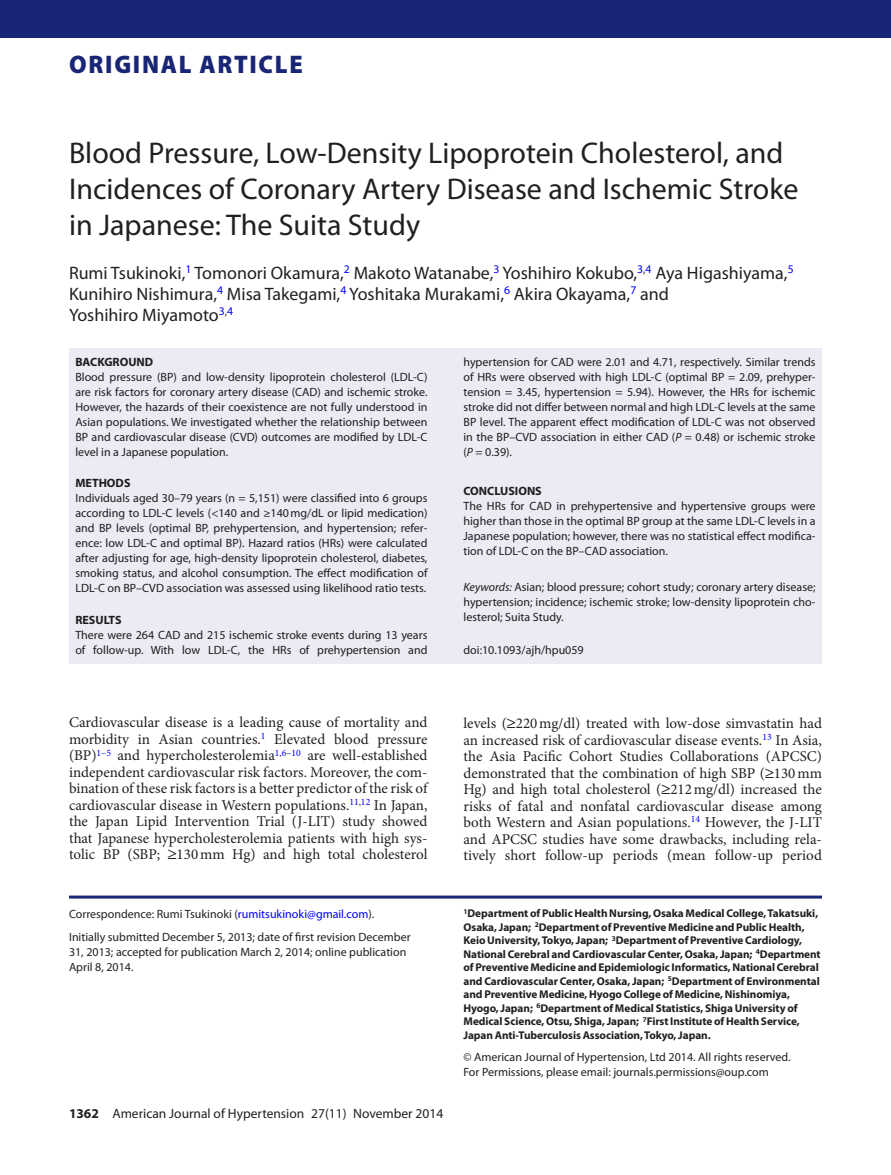
<style>
.page{position:relative;width:891px;height:1175px;background:#fff}
.page>*{position:absolute;margin:0;border:0;box-sizing:border-box;transform-origin:0 0}
.t1{font:30px/36px "Myriad Pro";color:#231f20}
.t2{font:900 25.5px "Myriad Pro";letter-spacing:.07em;color:#192575;scale:.95 1}
.t3{font:18px/21px "Myriad Pro";color:#231f20}
.t4{font:15px/16.5px "Minion Pro";color:#231f20;text-align:justify}
.t5{font:13.5px "Myriad Pro";color:#231f20}
.t6{font:12px/15px "Myriad Pro";color:#231f20;text-align:justify}
.t7{font:700 12px "Myriad Pro";color:#231f20}
.t8{font:700 11.25px/13.5px "Myriad Pro";letter-spacing:-.005em;color:#231f20}
.s1{font-style:italic}
.s2{font-family:"Gandhari Unicode"}
.s3{color:#00f}
.s4{font-weight:700}
</style>
<div class="page">
<div style="left:0;top:0;width:891px;height:38px;background:#192575"></div>
<hr style="left:69px;top:895px;width:753px;height:3px;background:#192575">
<div style="left:69px;top:348px;width:753px;height:315px;background:#ebebf4"></div>
<h2 class="t2" style="left:69px;top:50px;width:247px">ORIGINAL ARTICLE</h2>
<h1 class="t1" style="left:69px;top:135px;width:731px">Blood Pressure, Low-Density Lipoprotein Cholesterol, and<br>Incidences of Coronary Artery Disease and Ischemic Stroke in Japanese: The Suita Study</h1>
<h3 class="t3" style="left:69px;top:262px;width:726px">Rumi Tsukinoki,<sup>1</sup> Tomonori Okamura,<sup>2</sup> Makoto Watanabe,<sup>3</sup> Yoshihiro Kokubo,<sup>3</sup><sup>,</sup><sup>4</sup> Aya Higashiyama,<sup>5<br></sup>Kunihiro Nishimura,<sup>4</sup> Misa Takegami,<sup>4</sup> Yoshitaka Murakami,<sup>6</sup> Akira Okayama,<sup>7</sup> and<br>Yoshihiro Miyamoto<sup>3</sup><sup>,</sup><sup>4</sup></h3>
<p class="t7" style="left:75px;top:354px;width:79px">BACKGROUND</p>
<p class="t6" style="left:75px;top:369px;width:354px">Blood pressure (BP) and low-density lipoprotein cholesterol (LDL-C) are risk factors for coronary artery disease (CAD) and ischemic stroke.<br>However, the hazards of their coexistence are not fully understood in Asian populations. We investigated whether the relationship between BP and cardiovascular disease (CVD) outcomes are modified by LDL-C level in a Japanese population.</p>
<p class="t7" style="left:75px;top:475px;width:57px">METHODS</p>
<p class="t6" style="left:75px;top:490px;width:354px">Individuals aged 30–79 years (n = 5,151) were classified into 6 groups according to LDL-C levels (&lt;140 and ≥140mg/dL or lipid medication) and BP levels (optimal BP, prehypertension, and hypertension; refer&shy;ence: low LDL-C and optimal BP). Hazard ratios (HRs) were calculated after adjusting for age, high-density lipoprotein cholesterol, diabetes, smoking status, and alcohol consumption. The effect modification of LDL-C on BP–CVD association was assessed using likelihood ratio tests.</p>
<p class="t7" style="left:75px;top:612px;width:48px">RESULTS</p>
<p class="t6" style="left:75px;top:627px;width:354px">There were 264 CAD and 215 ischemic stroke events during 13 years of follow-up. With low LDL-C, the HRs of prehypertension and</p>
<p class="t6" style="left:463px;top:354px;width:354px">hypertension for CAD were 2.01 and 4.71, respectively. Similar trends of HRs were observed with high LDL-C (optimal BP = 2.09, prehyper&shy;tension = 3.45, hypertension = 5.94). However, the HRs for ischemic stroke did not differ between normal and high LDL-C levels at the same BP level. The apparent effect modification of LDL-C was not observed in the BP–CVD association in either CAD (<span class="s1">P</span> = 0.48) or ischemic stroke (<span class="s1">P</span> = 0.39).</p>
<p class="t7" style="left:463px;top:483px;width:80px">CONCLUSIONS</p>
<p class="t6" style="left:463px;top:498px;width:354px">The HRs for CAD in prehypertensive and hypertensive groups were higher than those in the optimal BP group at the same LDL-C levels in a Japanese population; however, there was no statistical effect modifica&shy;tion of LDL-C on the BP–CAD association.</p>
<p class="t6" style="left:463px;top:579px;width:354px"><span class="s1">Keywords:</span> Asian; blood pressure; cohort study; coronary artery disease; hypertension; incidence; ischemic stroke; low-density lipoprotein cho&shy;lesterol; Suita Study.</p>
<p class="t6" style="left:463px;top:642px;width:122px">doi:10.1093/ajh/hpu059</p>
<p class="t4" style="left:69px;top:714px;width:360px">Cardiovascular disease is a leading cause of mortality and morbidity in Asian countries.<sup>1</sup> Elevated blood pressure (BP)<sup>1–5</sup> and hypercholesterolemia<sup>1</sup><sup>,</sup><sup>6–10</sup> are well-established independent cardiovascular risk factors. Moreover, the com&shy;bination of these risk factors is a better predictor of the risk of cardiovascular disease in Western populations.<sup>11</sup><sup>,</sup><sup>12</sup> In Japan, the Japan Lipid Intervention Trial (J-LIT) study showed that Japanese hypercholesterolemia patients with high sys&shy;tolic BP (SBP; <span class="s2">≥</span>130mm Hg) and high total cholesterol</p>
<p class="t4" style="left:463px;top:715px;width:360px">levels (<span class="s2">≥</span>220mg/dl) treated with low-dose simvastatin had an increased risk of cardiovascular disease events.<sup>13</sup> In Asia, the Asia Pacific Cohort Studies Collaborations (APCSC) demonstrated that the combination of high SBP (<span class="s2">≥</span>130mm Hg) and high total cholesterol (<span class="s2">≥</span>212mg/dl) increased the risks of fatal and nonfatal cardiovascular disease among both Western and Asian populations.<sup>14</sup> However, the J-LIT and APCSC studies have some drawbacks, including rela&shy;tively short follow-up periods (mean follow-up period</p>
<p class="t6" style="left:69px;top:902px;width:343px;line-height:22.5px">Correspondence: Rumi Tsukinoki (<span class="s3">rumitsukinoki@gmail.com</span>).<br>Initially submitted December 5, 2013; date of first revision December</p>
<p class="t6" style="left:69px;top:943px;width:339px">31, 2013; accepted for publication March 2, 2014; online publication<br>April 8, 2014.</p>
<p class="t5" style="left:69px;top:1105px;width:376px"><span class="s4">1362</span> American Journal of Hypertension 27(11) November 2014</p>
<p class="t8" style="left:463px;top:906px;width:359px"><sup>1</sup>Department of Public Health Nursing, Osaka Medical College, Takatsuki, Osaka, Japan; <sup>2</sup>Department of Preventive Medicine and Public Health, Keio University, Tokyo, Japan; <sup>3</sup>Department of Preventive Cardiology, National Cerebral and Cardiovascular Center, Osaka, Japan; <sup>4</sup>Department of Preventive Medicine and Epidemiologic Informatics, National Cerebral and Cardiovascular Center, Osaka, Japan; <sup>5</sup>Department of Environmental and Preventive Medicine, Hyogo College of Medicine, Nishinomiya, Hyogo, Japan; <sup>6</sup>Department of Medical Statistics, Shiga University of Medical Science, Otsu, Shiga, Japan; <sup>7</sup>First Institute of Health Service, Japan Anti-Tuberculosis Association, Tokyo, Japan.</p>
<p class="t6" style="left:463px;top:1049px;width:329px">© American Journal of Hypertension, Ltd 2014. All rights reserved.<br>For Permissions, please email: journals.permissions@oup.com</p>
</div>
